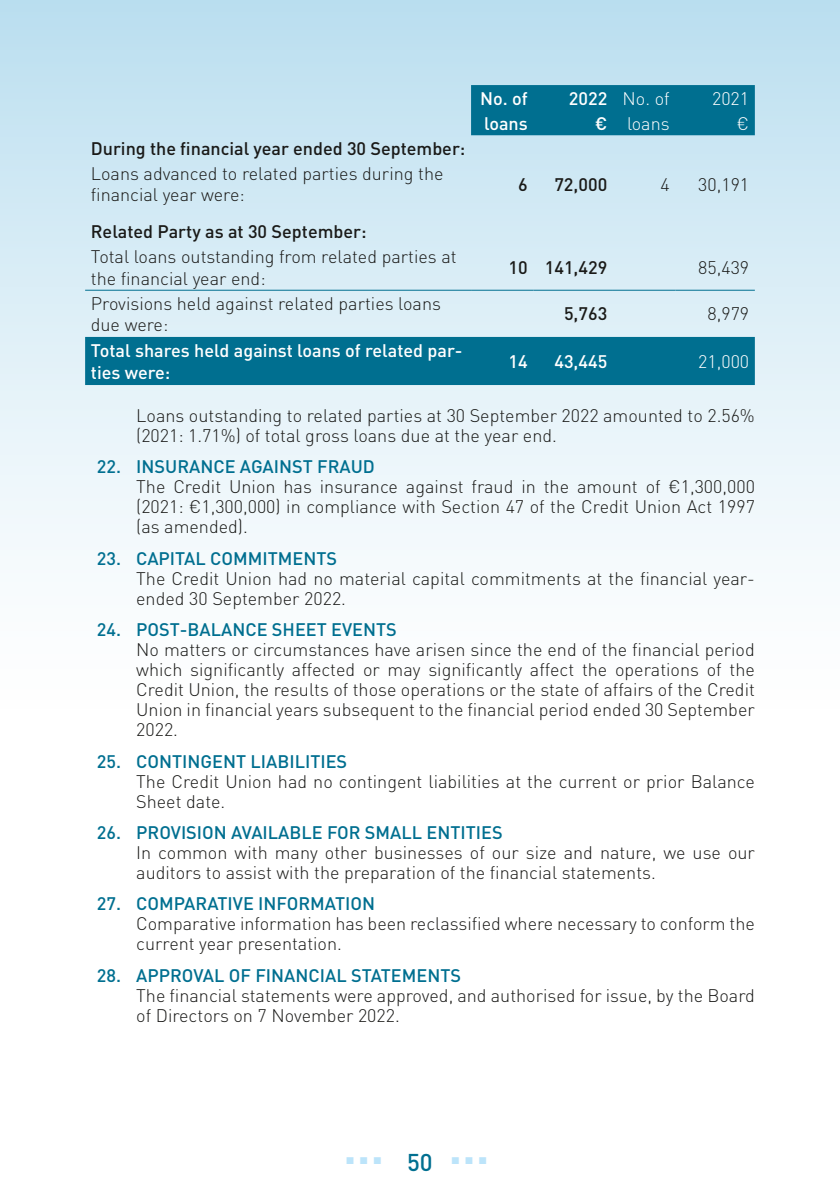
<style>
.page{position:relative;width:840px;height:1191px;background:#fff}
.page>*{position:absolute;margin:0;border:0;box-sizing:border-box;transform-origin:0 0}
.t1{font:700 48px "DIN Pro";color:#bce4fa}
.t2{font:300 18px/20px "DIN Pro";color:#1a1a18}
.t3{font:500 18px "DIN Pro";color:#006f90}
.t4{font:500 18px "DIN Pro";color:#1a1a18}
.t5{font:500 18px/21.6px "DIN Pro";color:#fff}
.t6{font:300 18px "DIN Pro";color:#fff}
.s1{font-weight:500}
</style>
<div class="page">
<div style="left:0;top:0;width:839px;height:720px;background:linear-gradient(to bottom,#bcdff0,#fff)"></div>
<svg style="left:85px;top:85px;width:669px;height:300px;fill:#cfe8f4"></svg>
<hr style="left:85px;top:290px;width:386px;height:1px;background:#006f90">
<hr style="left:471px;top:290px;width:62px;height:1px;background:#006f90">
<hr style="left:533px;top:290px;width:79px;height:1px;background:#006f90">
<hr style="left:612px;top:290px;width:63px;height:1px;background:#006f90">
<hr style="left:675px;top:290px;width:79px;height:1px;background:#006f90">
<p class="t5" style="left:480px;top:86px;width:49px">No. of</p>
<p class="t6" style="left:568px;top:86px;width:102px"><span class="s1">2022</span> No. of</p>
<p class="t6" style="left:711px;top:86px;width:39px">2021</p>
<p class="t5" style="left:484px;top:112px;width:45px">loans</p>
<p class="t6" style="left:594px;top:111px;width:76px"><span class="s1">€</span> loans</p>
<p class="t6" style="left:736px;top:111px;width:14px">€</p>
<p class="t4" style="left:91px;top:136px;width:376px">During the financial year ended 30 September:</p>
<p class="t2" style="left:91px;top:162px;width:354px;line-height:21.6px">Loans advanced to related parties during the financial year were:</p>
<p class="t4" style="left:518px;top:172px;width:11px">6</p>
<p class="t4" style="left:554px;top:172px;width:54px">72,000</p>
<p class="t2" style="left:660px;top:173px;width:11px">4</p>
<p class="t2" style="left:697px;top:173px;width:52px">30,191</p>
<p class="t4" style="left:91px;top:219px;width:277px">Related Party as at 30 September:</p>
<p class="t2" style="left:91px;top:245px;width:367px;line-height:21.6px">Total loans outstanding from related parties at the financial year end:</p>
<p class="t4" style="left:508px;top:255px;width:100px">10 141,429</p>
<p class="t2" style="left:697px;top:256px;width:52px">85,439</p>
<p class="t2" style="left:91px;top:292px;width:351px;line-height:21.6px">Provisions held against related parties loans due were:</p>
<p class="t4" style="left:563px;top:302px;width:45px">5,763</p>
<p class="t2" style="left:707px;top:303px;width:43px">8,979</p>
<p class="t5" style="left:91px;top:339px;width:373px">Total shares held against loans of related par&shy;ties were:</p>
<p class="t5" style="left:508px;top:350px;width:21px">14</p>
<p class="t5" style="left:554px;top:350px;width:54px">43,445</p>
<p class="t6" style="left:697px;top:349px;width:52px">21,000</p>
<p class="t2" style="left:136px;top:405px;width:619px">Loans outstanding to related parties at 30 September 2022 amounted to 2.56% (2021: 1.71%) of total gross loans due at the year end.</p>
<p class="t3" style="left:97px;top:454px;width:279px">22. INSURANCE AGAINST FRAUD</p>
<p class="t2" style="left:136px;top:476px;width:620px;text-align:justify">The Credit Union has insurance against fraud in the amount of €1,300,000 (2021: €1,300,000) in compliance with Section 47 of the Credit Union Act 1997 (as amended).</p>
<p class="t3" style="left:97px;top:546px;width:241px">23. CAPITAL COMMITMENTS</p>
<p class="t2" style="left:136px;top:567px;width:620px">The Credit Union had no material capital commitments at the financial year&shy;ended 30 September 2022.</p>
<p class="t3" style="left:97px;top:617px;width:301px">24. POST-BALANCE SHEET EVENTS</p>
<p class="t2" style="left:136px;top:639px;width:620px;text-align:justify">No matters or circumstances have arisen since the end of the financial period which significantly affected or may significantly affect the operations of the Credit Union, the results of those operations or the state of affairs of the Credit Union in financial years subsequent to the financial period ended 30 September 2022.</p>
<p class="t3" style="left:97px;top:748px;width:252px">25. CONTINGENT LIABILITIES</p>
<p class="t2" style="left:136px;top:770px;width:619px">The Credit Union had no contingent liabilities at the current or prior Balance<br>Sheet date.</p>
<p class="t3" style="left:97px;top:820px;width:407px">26. PROVISION AVAILABLE FOR SMALL ENTITIES</p>
<p class="t2" style="left:136px;top:841px;width:620px">In common with many other businesses of our size and nature, we use our auditors to assist with the preparation of the financial statements.</p>
<p class="t3" style="left:97px;top:891px;width:279px">27. COMPARATIVE INFORMATION</p>
<p class="t2" style="left:136px;top:913px;width:619px">Comparative information has been reclassified where necessary to conform the current year presentation.</p>
<p class="t3" style="left:97px;top:962px;width:365px">28. APPROVAL OF FINANCIAL STATEMENTS</p>
<p class="t2" style="left:136px;top:984px;width:619px">The financial statements were approved, and authorised for issue, by the Board of Directors on 7 November 2022.</p>
<h1 class="t1" style="left:343px;top:1114px;width:147px">… <sub>50</sub>…</h1>
</div>
